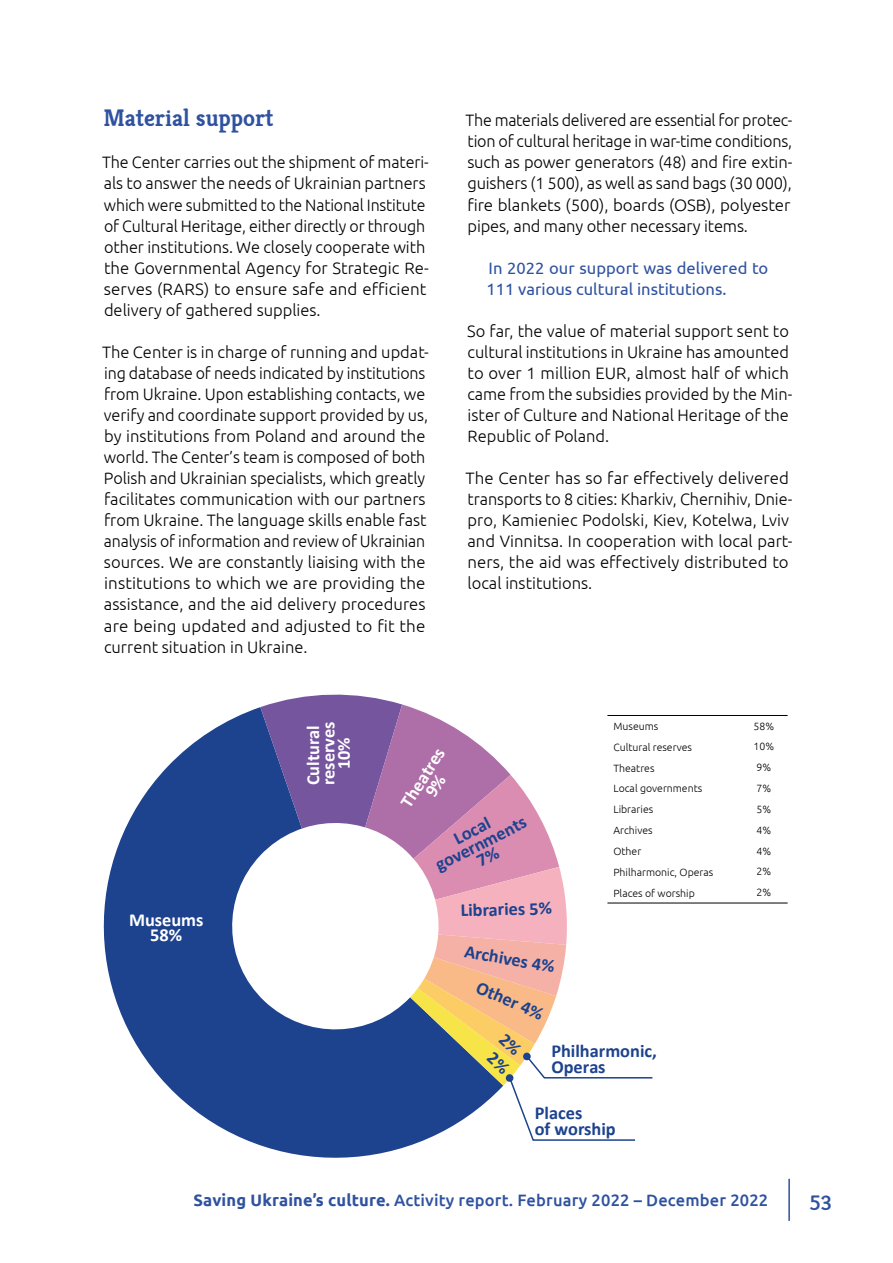
<style>
.page{position:relative;width:893px;height:1263px;background:#fff}
.page>*{position:absolute;margin:0;border:0;box-sizing:border-box;transform-origin:0 0}
.Heading_2_1_col{font:700 24px "Kreon";color:#2f52a0}
.t1{font:500 21px "Kreon";color:#2f52a0}
.t2{font:700 18.3px/15.3px "Calibri";color:#1d428e}
.t3{font:700 18.3px/15.3px "Calibri";color:#fff;text-align:center}
.body{font:300 16.5px/21px "Ubuntu";color:#000}
.t4{font:500 16.5px "Ubuntu";letter-spacing:.01em;color:#2f52a0}
.body_emphasis{font:16.5px/21px "Ubuntu";color:#2f52a0}
.figure_source{font:300 10.5px "Ubuntu";color:#000}
.s1{font-weight:700}
</style>
<div class="page">
<hr style="left:788px;top:1179px;width:2px;height:42px;background:#2f52a0">
<hr style="left:607px;top:715px;width:133px;height:1px;background:#000">
<hr style="left:607px;top:903px;width:133px;height:1px;background:#000">
<hr style="left:740px;top:715px;width:48px;height:1px;background:#000">
<hr style="left:740px;top:903px;width:48px;height:1px;background:#000">
<svg style="left:103px;top:707px;width:319px;height:451px;fill:#1d428e"></svg>
<svg style="left:221px;top:812px;width:39px;height:228px;fill:#1d428e"></svg>
<svg style="left:260px;top:694px;width:394px;height:447px"></svg>
<p class="Heading_2_1_col" style="left:103px;top:100px;width:172px">Material support</p>
<p class="body" style="left:102px;top:152px;width:328px">The Center carries out the shipment of materi&shy;als to answer the needs of Ukrainian partners which were submitted to the National Institute of Cultural Heritage, either directly or through other institutions. We closely cooperate with the Governmental Agency for Strategic Re&shy;serves (RARS) to ensure safe and efficient delivery of gathered supplies.</p>
<p class="body" style="left:102px;top:341px;width:328px">The Center is in charge of running and updat&shy;ing database of needs indicated by institutions from Ukraine. Upon establishing contacts, we verify and coordinate support provided by us, by institutions from Poland and around the world. The Center’s team is composed of both Polish and Ukrainian specialists, which greatly facilitates communication with our partners from Ukraine. The language skills enable fast analysis of information and review of Ukrainian sources. We are constantly liaising with the institutions to which we are providing the assistance, and the aid delivery procedures are being updated and adjusted to fit the current situation in Ukraine.</p>
<p class="body" style="left:466px;top:109px;width:328px;text-align:justify">The materials delivered are essential for protec&shy;tion of cultural heritage in war-time conditions, such as power generators (48) and fire extin&shy;guishers (1 500), as well as sand bags (30 000), fire blankets (500), boards (OSB), polyester pipes, and many other necessary items.</p>
<p class="body_emphasis" style="left:486px;top:257px;width:283px">In 2022 our support was delivered to<br>111 various cultural institutions.</p>
<p class="body" style="left:467px;top:320px;width:327px">So far, the value of material support sent to cultural institutions in Ukraine has amounted to over 1 million EUR, almost half of which came from the subsidies provided by the Min&shy;ister of Culture and National Heritage of the Republic of Poland.</p>
<p class="body" style="left:466px;top:467px;width:328px">The Center has so far effectively delivered transports to 8 cities: Kharkiv, Chernihiv, Dnie&shy;pro, Kamieniec Podolski, Kiev, Kotelwa, Lviv and Vinnitsa. In cooperation with local part&shy;ners, the aid was effectively distributed to local institutions.</p>
<p class="t3" style="left:129px;top:912px;width:76px">Museums<br>58%</p>
<p class="t3" style="left:305px;top:785px;width:65px;rotate:-90deg">Cultural reserves<br>10%</p>
<p class="figure_source" style="left:613px;top:720px;width:46px">Museums</p>
<p class="figure_source" style="left:753px;top:719px;width:22px">58%</p>
<p class="figure_source" style="left:613px;top:741px;width:80px">Cultural reserves</p>
<p class="figure_source" style="left:753px;top:740px;width:22px">10%</p>
<p class="figure_source" style="left:613px;top:761px;width:43px">Theatres</p>
<p class="figure_source" style="left:756px;top:761px;width:16px">9%</p>
<p class="figure_source" style="left:613px;top:782px;width:90px">Local governments</p>
<p class="figure_source" style="left:756px;top:782px;width:16px">7%</p>
<p class="figure_source" style="left:613px;top:803px;width:41px">Libraries</p>
<p class="figure_source" style="left:756px;top:803px;width:16px">5%</p>
<p class="figure_source" style="left:613px;top:824px;width:41px">Archives</p>
<p class="figure_source" style="left:756px;top:824px;width:16px">4%</p>
<p class="figure_source" style="left:613px;top:845px;width:29px">Other</p>
<p class="figure_source" style="left:756px;top:844px;width:16px">4%</p>
<p class="figure_source" style="left:613px;top:866px;width:101px">Philharmonic, Operas</p>
<p class="figure_source" style="left:756px;top:865px;width:16px">2%</p>
<p class="figure_source" style="left:613px;top:887px;width:83px">Places of worship</p>
<p class="figure_source" style="left:756px;top:886px;width:16px">2%</p>
<p class="t3" style="left:398px;top:801px;width:68px;rotate:-57deg">Theatres<br>9%</p>
<p class="t2" style="left:426px;top:845px;width:101px;text-align:center;rotate:-27deg">Local governments<br>7%</p>
<p class="t2" style="left:460px;top:903px;width:93px;rotate:-2deg">Libraries 5%</p>
<p class="t2" style="left:466px;top:943px;width:93px;rotate:10deg">Archives 4%</p>
<p class="t2" style="left:481px;top:979px;width:73px;rotate:24deg">Other 4%</p>
<p class="t2" style="left:551px;top:1043px;width:107px">Philharmonic,<br>Operas</p>
<p class="t2" style="left:535px;top:1105px;width:82px">Places<br>of worship</p>
<p class="t2" style="left:510px;top:1029px;width:28px;line-height:21.5px;rotate:44deg">2%<br>2%</p>
<p class="t4" style="left:193px;top:1190px;width:576px"><span class="s1">Saving Ukraine’s culture.</span> Activity report. February 2022 – December 2022</p>
<p class="t1" style="left:810px;top:1187px;width:23px">53</p>
</div>
